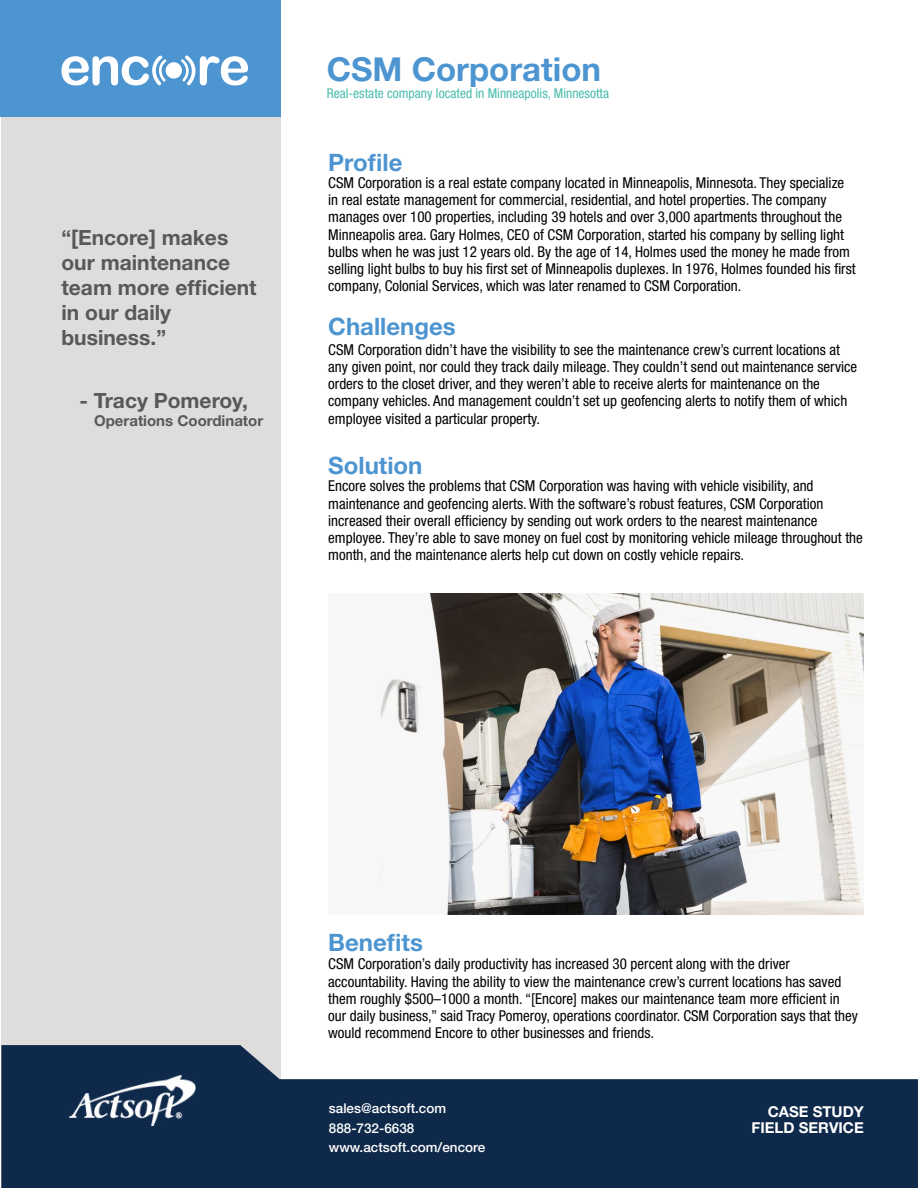
<style>
.page{position:relative;width:918px;height:1188px;background:#fff}
.page>*{position:absolute;margin:0;border:0;box-sizing:border-box;transform-origin:0 0}
.t1{font:700 33px "Helvetica Neue";color:#4d95d1}
.t2{font:700 24px "Helvetica Neue";color:#4d95d1}
.t3{font:700 21px/25.2px "Helvetica Neue";color:#58585b}
.t4{font:condensed 15px/17.2px "Helvetica Neue";color:#000101}
.t5{font:700 15px "Helvetica Neue";color:#58585b}
.t6{font:700 15px/16.5px "Helvetica Neue";color:#fff;text-align:right}
.t7{font:500 13.5px/19.5px "Helvetica Neue";color:#fff}
.t8{font:condensed 13.5px "Helvetica Neue";color:#4abcac}
</style>
<div class="page">
<div style="left:1px;top:0;width:280px;height:1188px;background:#dedddc"></div>
<svg style="left:1px;top:1045px;width:917px;height:143px;fill:#0f294a"></svg>
<div style="left:0;top:0;width:281px;height:117px;background:#4d95d0"></div>
<svg style="left:62px;top:55px;width:105px;height:31px"></svg>
<svg style="left:180px;top:55px;width:68px;height:31px"></svg>
<div style="left:166px;top:62px;width:16px;height:17px;background:#fff;border-radius:50%"></div>
<img style="left:380px;top:594px;width:484px;height:320px">
<img style="left:70px;top:1076px;width:126px;height:49px">
<h3 class="t3" style="left:62px;top:224px;width:197px">“[Encore] makes our maintenance team more efficient in our daily business.”</h3>
<h3 class="t3" style="left:79px;top:387px;width:170px">- Tracy Pomeroy,</h3>
<p class="t5" style="left:94px;top:411px;width:171px">Operations Coordinator</p>
<h1 class="t1" style="left:327px;top:49px;width:276px">CSM Corporation</h1>
<p class="t8" style="left:327px;top:85px;width:284px">Real-estate company located in Minneapolis, Minnesotta</p>
<h2 class="t2" style="left:328px;top:147px;width:76px">Profile</h2>
<p class="t4" style="left:328px;top:174px;width:529px">CSM Corporation is a real estate company located in Minneapolis, Minnesota. They specialize in real estate management for commercial, residential, and hotel properties. The company manages over 100 properties, including 39 hotels and over 3,000 apartments throughout the Minneapolis area. Gary Holmes, CEO of CSM Corporation, started his company by selling light bulbs when he was just 12 years old. By the age of 14, Holmes used the money he made from selling light bulbs to buy his first set of Minneapolis duplexes. In 1976, Holmes founded his first company, Colonial Services, which was later renamed to CSM Corporation.</p>
<h2 class="t2" style="left:328px;top:312px;width:129px">Challenges</h2>
<p class="t4" style="left:328px;top:341px;width:530px">CSM Corporation didn’t have the visibility to see the maintenance crew’s current locations at any given point, nor could they track daily mileage. They couldn’t send out maintenance service orders to the closet driver, and they weren’t able to receive alerts for maintenance on the company vehicles. And management couldn’t set up geofencing alerts to notify them of which employee visited a particular property.</p>
<h2 class="t2" style="left:328px;top:451px;width:96px">Solution</h2>
<p class="t4" style="left:328px;top:477px;width:536px">Encore solves the problems that CSM Corporation was having with vehicle visibility, and maintenance and geofencing alerts. With the software’s robust features, CSM Corporation increased their overall efficiency by sending out work orders to the nearest maintenance employee. They’re able to save money on fuel cost by monitoring vehicle mileage throughout the month, and the maintenance alerts help cut down on costly vehicle repairs.</p>
<h2 class="t2" style="left:328px;top:927px;width:96px">Benefits</h2>
<p class="t4" style="left:328px;top:955px;width:531px">CSM Corporation’s daily productivity has increased 30 percent along with the driver accountability. Having the ability to view the maintenance crew’s current locations has saved them roughly $500–1000 a month. “[Encore] makes our maintenance team more efficient in our daily business,” said Tracy Pomeroy, operations coordinator. CSM Corporation says that they would recommend Encore to other businesses and friends.</p>
<p class="t7" style="left:329px;top:1099px;width:158px">sales@actsoft.com<br>888-732-6638 www.actsoft.com/encore</p>
<p class="t6" style="left:752px;top:1103px;width:114px">CASE STUDY<br>FIELD SERVICE</p>
</div>
